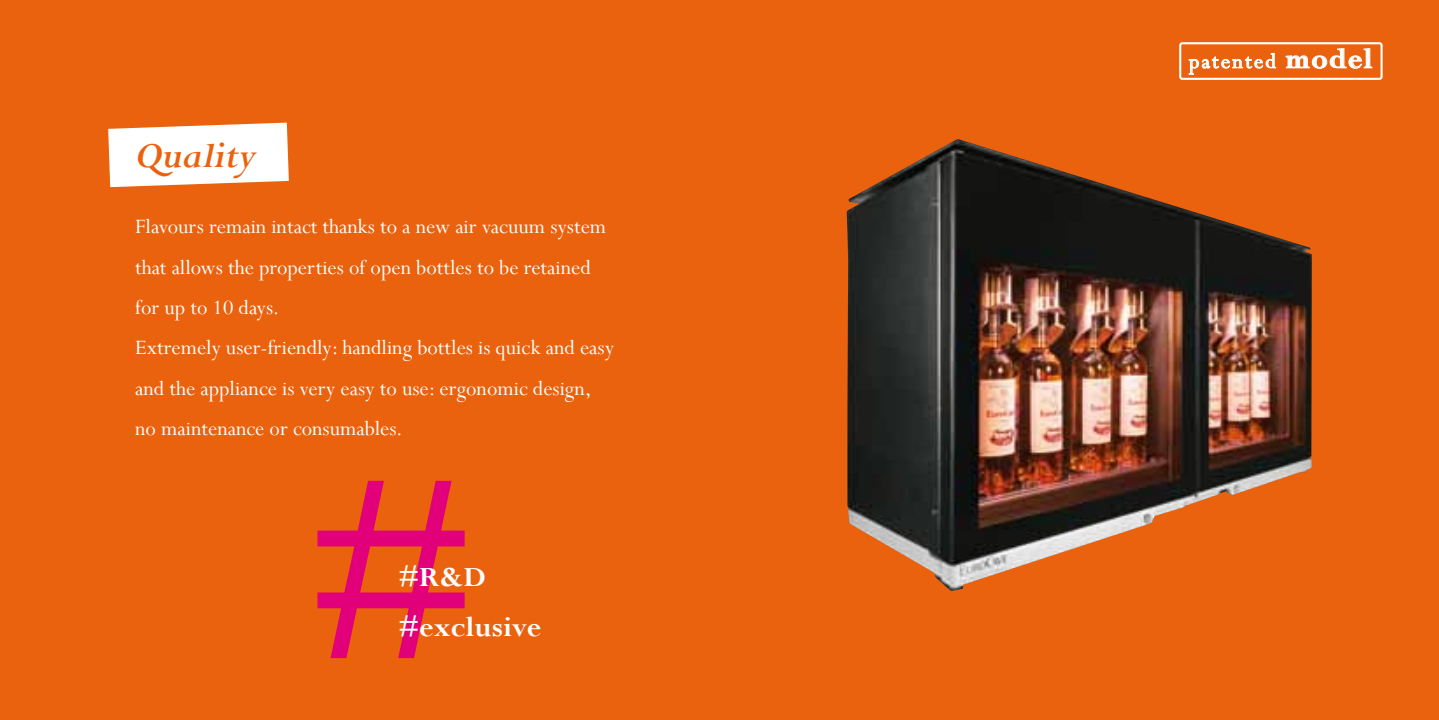
<style>
.page{position:relative;width:1439px;height:720px;background:#fff}
.page>*{position:absolute;margin:0;border:0;box-sizing:border-box;transform-origin:0 0}
.t1{font:700 255.33px "Perpetua";color:#e2007a}
.t2{font:italic 700 40.25px "Perpetua";color:#ea620e}
.t3{font:700 30.97px/49.4px "Perpetua";color:#fff}
.t4{font:22.93px "Perpetua";letter-spacing:.095em;color:#fff}
.t5{font:22.75px/40.2px "Perpetua";color:#fff}
.s1{font-weight:700;font-size:30.62px}
</style>
<div class="page">
<div style="left:0;top:0;width:1439px;height:719px;background:#ea620e"></div>
<img style="left:846px;top:139px;width:465px;height:451px">
<svg style="left:108px;top:122px;width:181px;height:65px"></svg>
<div style="left:1179px;top:42px;width:203px;height:38px;border:2px solid #fff;border-radius:2px"></div>
<svg style="left:1188px;top:52px;width:88px;height:23px"></svg>
<svg style="left:1285px;top:48px;width:87px;height:21px"></svg>
<h2 class="t2" style="left:135px;top:130px;width:121px">Quality</h2>
<p class="t5" style="left:135px;top:206px;width:480px">Flavours remain intact thanks to a new air vacuum system that allows the properties of open bottles to be retained for up to 10 days.<br>Extremely user-friendly: handling bottles is quick and easy and the appliance is very easy to use: ergonomic design, no maintenance or consumables.</p>
<h1 class="t1" style="left:306px;top:418px;width:172px">#</h1>
<h3 class="t3" style="left:398px;top:552px;width:144px">#R&amp;D #exclusive</h3>
<p class="t4" style="left:1189px;top:47px;width:185px">patented <span class="s1">model</span></p>
</div>
